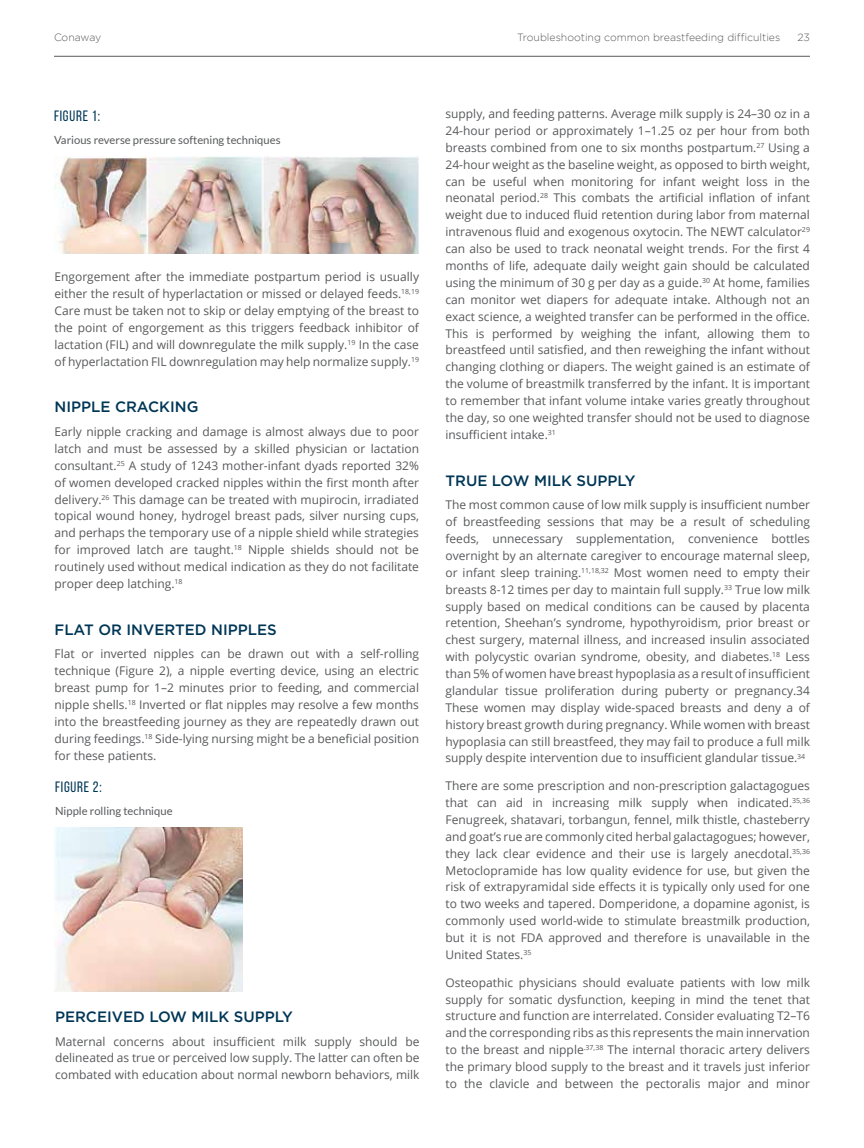
<style>
.page{position:relative;width:864px;height:1148px;background:#fff}
.page>*{position:absolute;margin:0;border:0;box-sizing:border-box;transform-origin:0 0}
.t1{font:500 15px "Gotham";color:#003655}
.t2{font:15px "Bebas Neue";letter-spacing:.05em;color:#003655}
.t3{font:12px/16.8px "Open Sans";color:#58595b;text-align:justify}
.t4{font:11.25px "Lato";color:#58595b}
.t5{font:300 10.5px "Gotham";color:#58595b}
.s1{font-style:inherit}
</style>
<div class="page">
<hr style="left:54px;top:56px;width:756px;height:1px;background:#58595b">
<img style="left:54px;top:156px;width:365px;height:98px">
<img style="left:54px;top:827px;width:189px;height:164px">
<p class="t5" style="left:54px;top:32px;width:49px">Conaway</p>
<p class="t5" style="left:517px;top:32px;width:265px">Troubleshooting common breastfeeding difficulties</p>
<p class="t5" style="left:797px;top:32px;width:14px">23</p>
<p class="t2" style="left:54px;top:108px;width:48px">FIGURE 1:</p>
<p class="t4" style="left:54px;top:134px;width:228px">Various reverse pressure softening techniques</p>
<p class="t3" style="left:55px;top:268px;width:366px">Engorgement after the immediate postpartum period is usually either the result of hyperlactation or missed or delayed feeds.<sup>18,19<br></sup>Care must be taken not to skip or delay emptying of the breast to the point of engorgement as this triggers feedback inhibitor of lactation (FIL) and will downregulate the milk supply.<sup>19</sup> In the case of hyperlactation FIL downregulation may help normalize supply.<sup>19</sup></p>
<p class="t1" style="left:55px;top:397px;width:145px">NIPPLE CRACKING</p>
<p class="t3" style="left:55px;top:423px;width:366px">Early nipple cracking and damage is almost always due to poor latch and must be assessed by a skilled physician or lactation consultant.<sup>25</sup> A study of 1243 mother-infant dyads reported 32% of women developed cracked nipples within the first month after delivery.<sup>26</sup> This damage can be treated with mupirocin, irradiated topical wound honey, hydrogel breast pads, silver nursing cups, and perhaps the temporary use of a nipple shield while strategies for improved latch are taught.<sup>18</sup> Nipple shields should not be routinely used without medical indication as they do not facilitate proper deep latching.<sup>18</sup></p>
<p class="t1" style="left:55px;top:619px;width:224px">FLAT OR INVERTED NIPPLES</p>
<p class="t3" style="left:55px;top:645px;width:366px">Flat or inverted nipples can be drawn out with a self-rolling technique (Figure 2), a nipple everting device, using an electric breast pump for 1–2 minutes prior to feeding, and commercial nipple shells.<sup>18</sup> Inverted or flat nipples may resolve a few months into the breastfeeding journey as they are repeatedly drawn out during feedings.<sup>18</sup> Side-lying nursing might be a beneficial position for these patients.</p>
<p class="t2" style="left:55px;top:779px;width:48px">FIGURE 2:</p>
<p class="t4" style="left:55px;top:805px;width:119px">Nipple rolling technique</p>
<p class="t1" style="left:55px;top:1006px;width:239px">PERCEIVED LOW MILK SUPPLY</p>
<p class="t3" style="left:55px;top:1032px;width:366px">Maternal concerns about insufficient milk supply should be delineated as true or perceived low supply. The latter can often be combated with education about normal newborn behaviors, milk</p>
<p class="t3" style="left:445px;top:105px;width:366px">supply, and feeding patterns. Average milk supply is 24–30 oz in a 24-hour period or approximately 1–1.25 oz per hour from both breasts combined from one to six months postpartum.<sup>27</sup> Using a 24-hour weight as the baseline weight, as opposed to birth weight, can be useful when monitoring for infant weight loss in the neonatal period.<sup>28</sup> This combats the artificial inflation of infant weight due to induced fluid retention during labor from maternal intravenous fluid and exogenous oxytocin. The NEWT calculator<sup>29 </sup>can also be used to track neonatal weight trends. For the first 4 months of life, adequate daily weight gain should be calculated using the minimum of 30 g per day as a guide.<sup>30</sup> At home, families can monitor wet diapers for adequate intake. Although not an exact science, a weighted transfer can be performed in the office.<br>This is performed by weighing the infant, allowing them to breastfeed until satisfied, and then reweighing the infant without changing clothing or diapers. The weight gained is an estimate of the volume of breastmilk transferred by the infant. It is important to remember that infant volume intake varies greatly throughout the day, so one weighted transfer should not be used to diagnose insufficient intake.<sup>31</sup></p>
<p class="t1" style="left:446px;top:470px;width:192px">TRUE LOW MILK SUPPLY</p>
<p class="t3" style="left:445px;top:496px;width:366px">The most common cause of low milk supply is insufficient number of breastfeeding sessions that may be a result of scheduling feeds, unnecessary supplementation, convenience bottles overnight by an alternate caregiver to encourage maternal sleep, or infant sleep training.<sup>11,18,32</sup> Most women need to empty their breasts 8-12 times per day to maintain full supply.<sup>33</sup> True low milk supply based on medical conditions can be caused by placenta retention, Sheehan’s syndrome, hypothyroidism, prior breast or chest surgery, maternal illness, and increased insulin associated with polycystic ovarian syndrome, obesity, and diabetes.<sup>18</sup> Less than 5% of women have breast hypoplasia as a result of insufficient glandular tissue proliferation during puberty or pregnancy.<span class="s1">34<br></span>These women may display wide-spaced breasts and deny a of history breast growth during pregnancy. While women with breast hypoplasia can still breastfeed, they may fail to produce a full milk supply despite intervention due to insufficient glandular tissue.<sup>34</sup></p>
<p class="t3" style="left:446px;top:777px;width:366px">There are some prescription and non-prescription galactagogues that can aid in increasing milk supply when indicated.<sup>35,36<br></sup>Fenugreek, shatavari, torbangun, fennel, milk thistle, chasteberry and goat’s rue are commonly cited herbal galactagogues; however, they lack clear evidence and their use is largely anecdotal.<sup>35,36<br></sup>Metoclopramide has low quality evidence for use, but given the risk of extrapyramidal side effects it is typically only used for one to two weeks and tapered. Domperidone, a dopamine agonist, is commonly used world-wide to stimulate breastmilk production, but it is not FDA approved and therefore is unavailable in the United States<span class="s1">.</span><sup>35</sup></p>
<p class="t3" style="left:446px;top:973px;width:366px">Osteopathic physicians should evaluate patients with low milk supply for somatic dysfunction, keeping in mind the tenet that structure and function are interrelated. Consider evaluating T2–T6 and the corresponding ribs as this represents the main innervation to the breast and nipple<sup>.37,38</sup> The internal thoracic artery delivers the primary blood supply to the breast and it travels just inferior to the clavicle and between the pectoralis major and minor</p>
</div>
